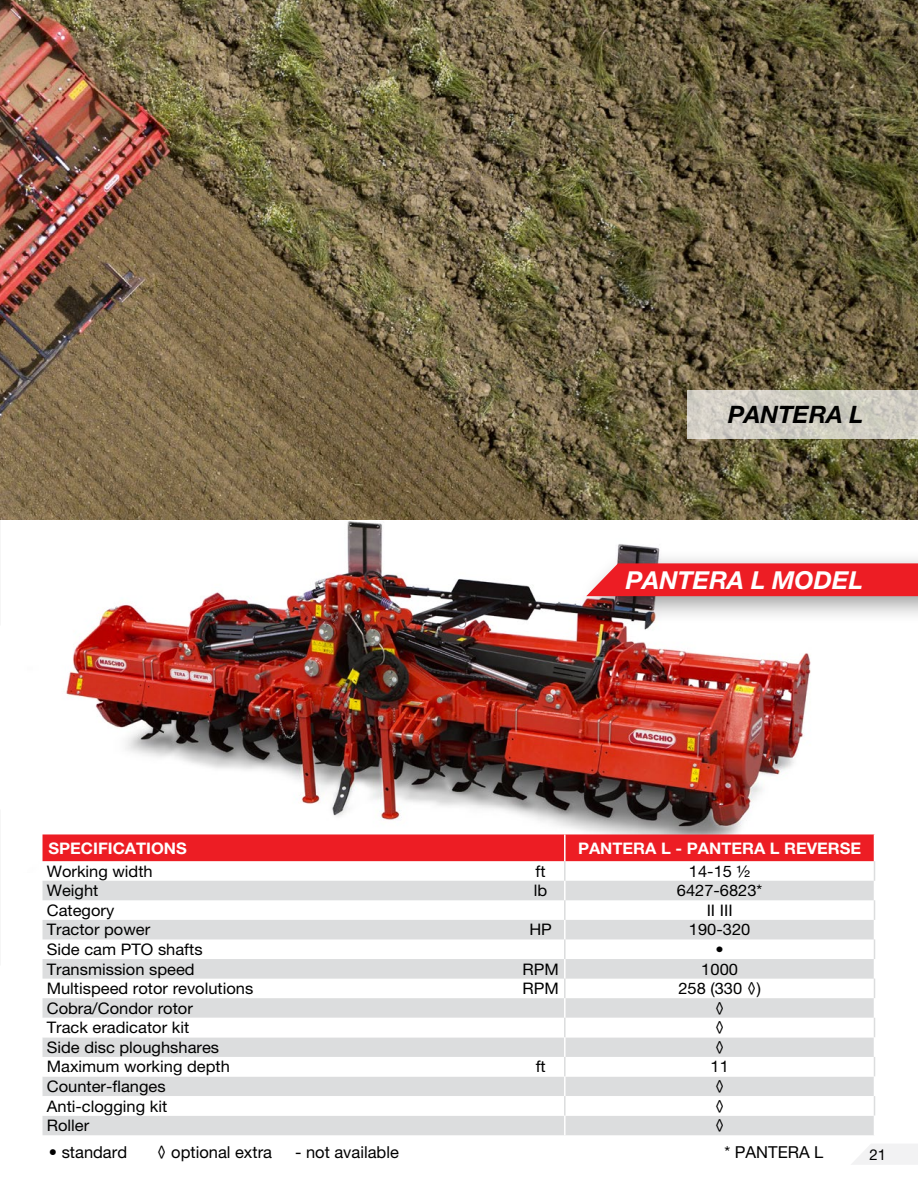
<style>
.page{position:relative;width:918px;height:1188px;background:#fff}
.page>*{position:absolute;margin:0;border:0;box-sizing:border-box;transform-origin:0 0}
.t1{font:italic 700 24.75px "Helvetica Neue LT Pro";color:#fff}
.t2{font:italic 700 24px "Helvetica Neue LT Pro";color:#000}
.t3{font:16.5px "Helvetica Neue LT Pro";color:#000}
.t4{font:15.9px "Helvetica Neue LT Pro";color:#000;scale:1.04 1}
.t5{font:700 15.9px "Helvetica Neue LT Pro";color:#fff;scale:1.04 1}
.t6{font:15px "Helvetica Neue LT Pro";color:#000}
</style>
<div class="page">
<img style="left:42px;top:521px;width:769px;height:341px">
<img style="left:0;top:0;width:918px;height:520px">
<svg style="left:688px;top:390px;width:230px;height:49px;background:#cfccc2"></svg>
<div style="left:576px;top:550px;width:342px;height:74px;background:#000;opacity:.4"></div>
<svg style="left:586px;top:563px;width:332px;height:33px;background:#ed2a30"></svg>
<svg style="left:43px;top:834px;width:832px;height:301px"></svg>
<svg style="left:851px;top:1144px;width:67px;height:21px"></svg>
<h2 class="t2" style="left:728px;top:399px;width:137px">PANTERA L</h2>
<h1 class="t1" style="left:626px;top:565px;width:238px">PANTERA L MODEL</h1>
<p class="t5" style="left:49px;top:838px;width:135px">SPECIFICATIONS</p>
<p class="t5" style="left:578px;top:838px;width:274px">PANTERA L - PANTERA L REVERSE</p>
<p class="t4" style="left:47px;top:861px;width:103px">Working width</p>
<p class="t4" style="left:536px;top:861px;width:11px">ft</p>
<p class="t4" style="left:689px;top:861px;width:61px">14-15 ½</p>
<p class="t4" style="left:47px;top:881px;width:51px">Weight</p>
<p class="t4" style="left:534px;top:881px;width:14px">lb</p>
<p class="t4" style="left:677px;top:881px;width:84px">6427-6823*</p>
<p class="t4" style="left:47px;top:901px;width:66px">Category</p>
<p class="t4" style="left:707px;top:901px;width:26px">II III</p>
<p class="t4" style="left:47px;top:920px;width:101px">Tractor power</p>
<p class="t4" style="left:529px;top:920px;width:23px">HP</p>
<p class="t4" style="left:689px;top:920px;width:61px">190-320</p>
<p class="t4" style="left:47px;top:940px;width:151px">Side cam PTO shafts</p>
<p class="t4" style="left:716px;top:940px;width:9px">•</p>
<p class="t4" style="left:47px;top:959px;width:144px">Transmission speed</p>
<p class="t4" style="left:523px;top:959px;width:36px">RPM</p>
<p class="t4" style="left:701px;top:959px;width:37px">1000</p>
<p class="t4" style="left:47px;top:979px;width:200px">Multispeed rotor revolutions</p>
<p class="t4" style="left:523px;top:979px;width:36px">RPM</p>
<p class="t4" style="left:678px;top:979px;width:81px">258 (330 ◊)</p>
<p class="t4" style="left:47px;top:999px;width:142px">Cobra/Condor rotor</p>
<p class="t4" style="left:715px;top:999px;width:11px">◊</p>
<p class="t4" style="left:47px;top:1018px;width:138px">Track eradicator kit</p>
<p class="t4" style="left:715px;top:1018px;width:11px">◊</p>
<p class="t4" style="left:47px;top:1038px;width:167px">Side disc ploughshares</p>
<p class="t4" style="left:715px;top:1038px;width:11px">◊</p>
<p class="t4" style="left:47px;top:1057px;width:178px">Maximum working depth</p>
<p class="t4" style="left:536px;top:1057px;width:11px">ft</p>
<p class="t4" style="left:711px;top:1057px;width:19px">11</p>
<p class="t4" style="left:47px;top:1077px;width:116px">Counter-flanges</p>
<p class="t4" style="left:715px;top:1077px;width:11px">◊</p>
<p class="t4" style="left:47px;top:1096px;width:117px">Anti-clogging kit</p>
<p class="t4" style="left:715px;top:1096px;width:11px">◊</p>
<p class="t4" style="left:47px;top:1116px;width:42px">Roller</p>
<p class="t4" style="left:715px;top:1116px;width:11px">◊</p>
<p class="t3" style="left:725px;top:1142px;width:101px">* PANTERA L</p>
<p class="t6" style="left:870px;top:1145px;width:18px">21</p>
<p class="t3" style="left:49px;top:1142px;width:80px">• standard</p>
<p class="t3" style="left:157px;top:1142px;width:117px">◊ optional extra</p>
<p class="t3" style="left:295px;top:1142px;width:105px">- not available</p>
</div>
